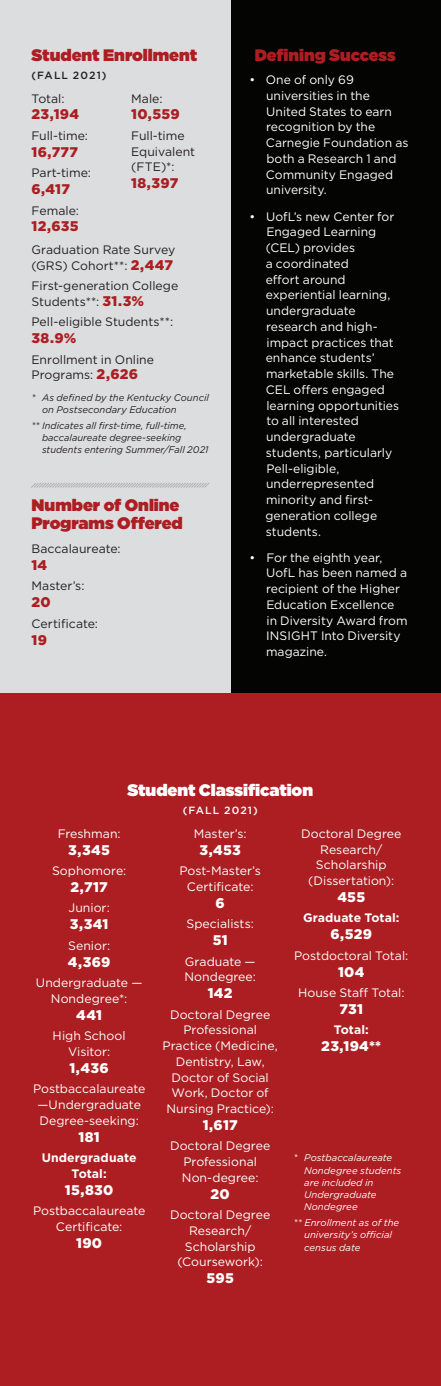
<style>
.page{position:relative;width:441px;height:1386px;background:#fff}
.page>*{position:absolute;margin:0;border:0;box-sizing:border-box;transform-origin:0 0}
.H1-Goth-Ultra-red{font:900 16.62px/18.4px "Gotham";letter-spacing:-.005em;color:#ac1e21}
.H1-Goth-Ultra-whiteC{font:900 16.62px "Gotham";letter-spacing:-.005em;color:#fff}
.Number-white-center{font:900 14px "Gotham";letter-spacing:.02em;color:#fff}
.Number-red-left{font:900 14px "Gotham";letter-spacing:.02em;color:#ac1e21}
.body-black-left{font:900 14px "Gotham";color:#ac1e21}
.body-white-center{font:900 14px "Gotham";color:#fff}
.body-white-center-2{font:12.25px/15.8px "Gotham";color:#fff;text-align:center}
.body-black-left-2{font:12.25px/15.8px "Gotham";color:#231f20}
.Number-white-center-2{font:12.25px/15.8px "Gotham";color:#fff;text-align:center}
.body-white-center-3{font:700 12.25px/15.8px "Gotham";letter-spacing:.005em;color:#fff;text-align:center}
.date-white-center{font:500 10.5px "Gotham";letter-spacing:.105em;color:#fff}
.date{font:500 10.5px "Gotham";letter-spacing:.105em;color:#231f20}
.Source{font:italic 9.62px/12.2px "Gotham";color:#231f20}
.Source-2{font:italic 9.62px/12.2px "Gotham";color:#fff}
.s1{font-weight:900;font-size:14px;color:#ac1e21}
</style>
<div class="page">
<div style="left:231px;top:0;width:210px;height:693px;background:#040503"></div>
<div style="left:0;top:693px;width:441px;height:693px;background:#ac1e21"></div>
<div style="left:0;top:0;width:231px;height:693px;background:#dcdddf"></div>
<svg style="left:31px;top:483px;width:178px;height:5px"></svg>
<p class="H1-Goth-Ultra-red" style="left:32px;top:45px;width:167px">Student Enrollment</p>
<p class="date" style="left:32px;top:68px;width:77px">(FALL 2021)</p>
<p class="body-black-left-2" style="left:32px;top:90px;width:35px">Total:</p>
<p class="Number-red-left" style="left:32px;top:105px;width:49px">23,194</p>
<p class="body-black-left-2" style="left:32px;top:127px;width:58px">Full-time:</p>
<p class="Number-red-left" style="left:32px;top:142px;width:48px">16,777</p>
<p class="body-black-left-2" style="left:32px;top:165px;width:61px">Part-time:</p>
<p class="Number-red-left" style="left:32px;top:180px;width:40px">6,417</p>
<p class="body-black-left-2" style="left:32px;top:202px;width:49px">Female:</p>
<p class="Number-red-left" style="left:32px;top:217px;width:49px">12,635</p>
<p class="body-black-left-2" style="left:131px;top:90px;width:33px">Male:</p>
<p class="Number-red-left" style="left:131px;top:105px;width:50px">10,559</p>
<p class="body-black-left-2" style="left:131px;top:127px;width:66px">Full-time<br>Equivalent (FTE)*:</p>
<p class="Number-red-left" style="left:131px;top:174px;width:49px">18,397</p>
<p class="body-black-left-2" style="left:32px;top:241px;width:145px">Graduation Rate Survey (GRS) Cohort**: <span class="s1">2,447</span></p>
<p class="body-black-left-2" style="left:32px;top:278px;width:148px">First-generation College<br>Students**: <span class="s1">31.3%</span></p>
<p class="body-black-left-2" style="left:32px;top:314px;width:143px">Pell-eligible Students**:</p>
<p class="body-black-left" style="left:32px;top:329px;width:46px">38.9%</p>
<p class="body-black-left-2" style="left:32px;top:351px;width:124px">Enrollment in Online<br>Programs: <span class="s1">2,626</span></p>
<p class="Source" style="left:42px;top:391px;width:169px;text-indent:-10px">* As defined by the Kentucky Council on Postsecondary Education</p>
<p class="Source" style="left:42px;top:419px;width:168px;text-indent:-10px">** Indicates all first-time, full-time, baccalaureate degree-seeking students entering Summer/Fall 2021</p>
<p class="H1-Goth-Ultra-red" style="left:32px;top:496px;width:153px">Number of Online<br>Programs Offered</p>
<p class="body-black-left-2" style="left:32px;top:541px;width:91px">Baccalaureate:</p>
<p class="Number-red-left" style="left:32px;top:555px;width:17px">14</p>
<p class="body-black-left-2" style="left:32px;top:578px;width:54px">Master’s:</p>
<p class="Number-red-left" style="left:32px;top:593px;width:21px">20</p>
<p class="body-black-left-2" style="left:32px;top:615px;width:68px">Certificate:</p>
<p class="Number-red-left" style="left:32px;top:630px;width:17px">19</p>
<p class="H1-Goth-Ultra-red" style="left:255px;top:45px;width:143px">Defining Success</p>
<p class="body-white-center-2" style="left:266px;top:72px;width:144px;text-align:left;text-indent:-16px">• One of only 69 universities in the<br>United States to earn recognition by the<br>Carnegie Foundation as both a Research 1 and<br>Community Engaged university.</p>
<p class="body-white-center-2" style="left:265px;top:208px;width:135px;text-align:left;text-indent:-16px">• UofL’s new Center for<br>Engaged Learning (CEL) provides<br>a coordinated<br>effort around experiential learning, undergraduate research and high&shy;impact practices that enhance students’ marketable skills. The<br>CEL offers engaged learning opportunities to all interested undergraduate students, particularly<br>Pell-eligible, underrepresented minority and first&shy;generation college students.</p>
<p class="body-white-center-2" style="left:266px;top:549px;width:143px;text-align:left;text-indent:-17px">• For the eighth year,<br>UofL has been named a recipient of the Higher<br>Education Excellence in Diversity Award from<br>INSIGHT Into Diversity magazine.</p>
<p class="H1-Goth-Ultra-whiteC" style="left:127px;top:778px;width:187px">Student Classification</p>
<p class="date-white-center" style="left:183px;top:804px;width:77px">(FALL 2021)</p>
<p class="body-white-center-2" style="left:58px;top:825px;width:64px">Freshman:</p>
<p class="Number-white-center" style="left:68px;top:840px;width:43px">3,345</p>
<p class="body-white-center-2" style="left:52px;top:863px;width:76px">Sophomore:</p>
<p class="Number-white-center" style="left:70px;top:877px;width:39px">2,717</p>
<p class="body-white-center-2" style="left:68px;top:900px;width:43px">Junior:</p>
<p class="Number-white-center" style="left:70px;top:915px;width:40px">3,341</p>
<p class="body-white-center-2" style="left:68px;top:937px;width:44px">Senior:</p>
<p class="Number-white-center" style="left:68px;top:952px;width:44px">4,369</p>
<p class="body-white-center-2" style="left:36px;top:975px;width:108px">Undergraduate —<br>Nondegree*:</p>
<p class="Number-white-center" style="left:76px;top:1005px;width:27px">441</p>
<p class="body-white-center-2" style="left:53px;top:1028px;width:75px">High School<br>Visitor:</p>
<p class="Number-white-center" style="left:70px;top:1058px;width:41px">1,436</p>
<p class="body-white-center-2" style="left:33px;top:1081px;width:114px">Postbaccalaureate —Undergraduate<br>Degree-seeking:</p>
<p class="Number-white-center" style="left:79px;top:1127px;width:23px">181</p>
<p class="body-white-center-3" style="left:42px;top:1150px;width:96px">Undergraduate<br>Total:</p>
<p class="Number-white-center" style="left:65px;top:1180px;width:50px">15,830</p>
<p class="body-white-center-2" style="left:33px;top:1203px;width:114px">Postbaccalaureate<br>Certificate:</p>
<p class="Number-white-center" style="left:76px;top:1233px;width:28px">190</p>
<p class="body-white-center-2" style="left:194px;top:825px;width:54px">Master’s:</p>
<p class="Number-white-center" style="left:200px;top:840px;width:43px">3,453</p>
<p class="body-white-center-2" style="left:179px;top:863px;width:83px">Post-Master’s<br>Certificate:</p>
<p class="body-white-center" style="left:216px;top:893px;width:11px">6</p>
<p class="body-white-center-2" style="left:187px;top:916px;width:69px">Specialists:</p>
<p class="Number-white-center" style="left:213px;top:930px;width:16px">51</p>
<p class="body-white-center-2" style="left:185px;top:953px;width:73px;text-align:left">Graduate —<br>Nondegree:</p>
<p class="Number-white-center" style="left:208px;top:984px;width:26px">142</p>
<p class="body-white-center-2" style="left:163px;top:1006px;width:117px">Doctoral Degree<br>Professional<br>Practice (Medicine,<br>Dentistry, Law,<br>Doctor of Social<br>Work, Doctor of<br>Nursing Practice):</p>
<p class="Number-white-center" style="left:203px;top:1115px;width:36px">1,617</p>
<p class="body-white-center-2" style="left:170px;top:1138px;width:102px">Doctoral Degree<br>Professional<br>Non-degree:</p>
<p class="Number-white-center" style="left:211px;top:1184px;width:21px">20</p>
<p class="body-white-center-2" style="left:170px;top:1207px;width:102px">Doctoral Degree<br>Research/<br>Scholarship (Coursework):</p>
<p class="Number-white-center" style="left:207px;top:1269px;width:29px">595</p>
<p class="Number-white-center-2" style="left:301px;top:825px;width:102px">Doctoral Degree<br>Research/<br>Scholarship (Dissertation):</p>
<p class="Number-white-center" style="left:337px;top:887px;width:29px">455</p>
<p class="body-white-center-3" style="left:303px;top:910px;width:98px">Graduate Total:</p>
<p class="Number-white-center" style="left:330px;top:925px;width:43px">6,529</p>
<p class="body-white-center-2" style="left:294px;top:947px;width:116px">Postdoctoral Total:</p>
<p class="Number-white-center" style="left:338px;top:962px;width:28px">104</p>
<p class="body-white-center-2" style="left:298px;top:985px;width:108px">House Staff Total:</p>
<p class="Number-white-center" style="left:339px;top:999px;width:25px">731</p>
<p class="body-white-center-3" style="left:334px;top:1022px;width:37px">Total:</p>
<p class="Number-white-center" style="left:321px;top:1037px;width:62px">23,194**</p>
<p class="Source-2" style="left:304px;top:1152px;width:99px;text-indent:-10px">* Postbaccalaureate<br>Nondegree students are included in<br>Undergraduate<br>Nondegree</p>
<p class="Source-2" style="left:304px;top:1216px;width:97px;text-indent:-10px">** Enrollment as of the university’s official census date</p>
</div>
